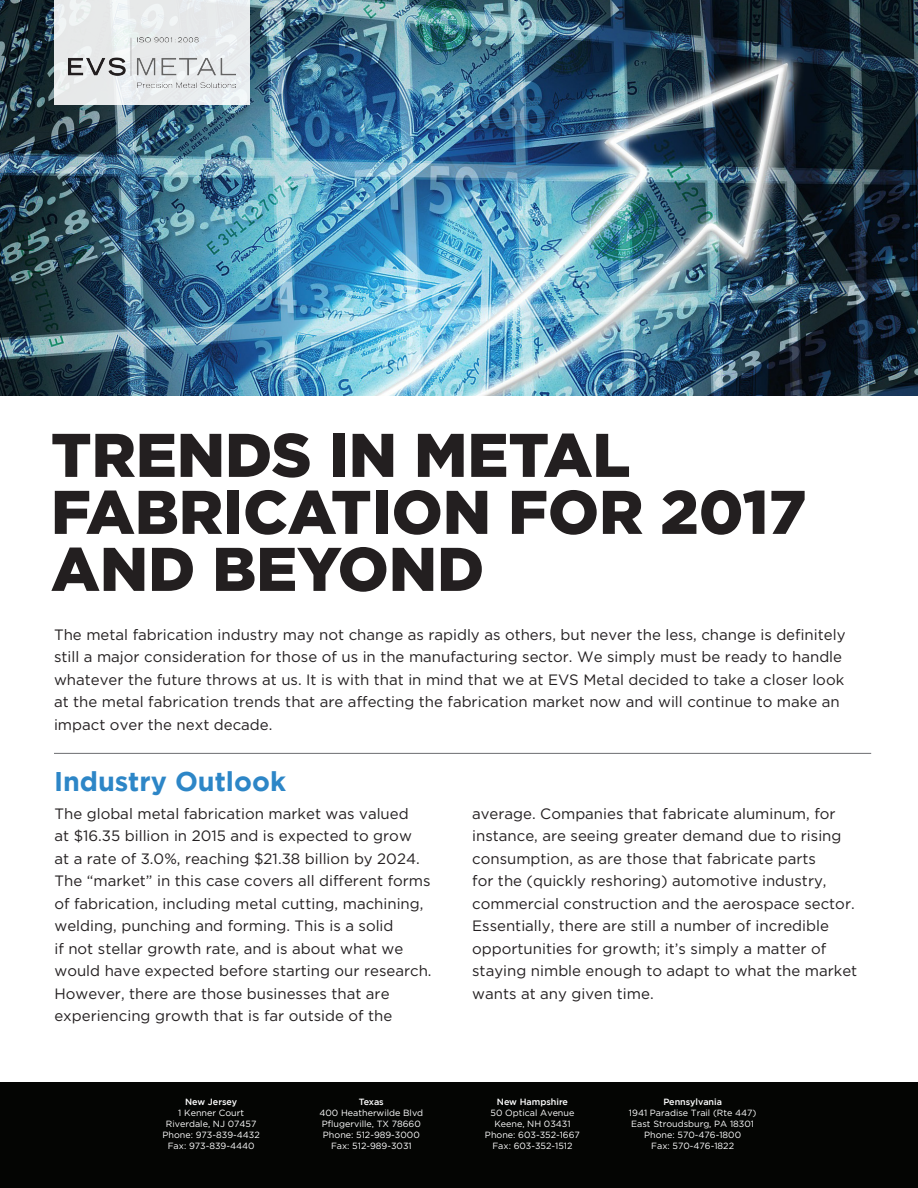
<style>
.page{position:relative;width:918px;height:1188px;background:#fff}
.page>*{position:absolute;margin:0;border:0;box-sizing:border-box;transform-origin:0 0}
.body{font:900 61.5px/57px "Gotham";color:#231f20}
.body-2{font:700 27px "Gotham";color:#2d86c7}
.body-3{font:15px/22.5px "Gotham";color:#231f20}
.t1{font:9px/10.8px "Gotham";color:#fff;text-align:center}
.t2{font:500 9px "Gotham";color:#fff}
</style>
<div class="page">
<div style="left:0;top:1082px;width:918px;height:106px;background:#040503"></div>
<img style="left:0;top:0;width:918px;height:396px">
<div style="left:54px;top:0;width:195px;height:105px;background:linear-gradient(to right,#eaeded,#e8ecee)"></div>
<img style="left:68px;top:37px;width:168px;height:50px">
<hr style="left:54px;top:753px;width:817px;height:1px;background:#6c6d70">
<p class="body" style="left:51px;top:425px;width:757px">TRENDS IN METAL<br>FABRICATION FOR 2017<br>AND BEYOND</p>
<p class="body-3" style="left:54px;top:623px;width:793px">The metal fabrication industry may not change as rapidly as others, but never the less, change is definitely still a major consideration for those of us in the manufacturing sector. We simply must be ready to handle whatever the future throws at us. It is with that in mind that we at EVS Metal decided to take a closer look at the metal fabrication trends that are affecting the fabrication market now and will continue to make an impact over the next decade.</p>
<p class="body-2" style="left:54px;top:766px;width:233px">Industry Outlook</p>
<p class="body-3" style="left:54px;top:802px;width:379px">The global metal fabrication market was valued<br>at $16.35 billion in 2015 and is expected to grow<br>at a rate of 3.0%, reaching $21.38 billion by 2024.<br>The “market” in this case covers all different forms of fabrication, including metal cutting, machining, welding, punching and forming. This is a solid<br>if not stellar growth rate, and is about what we would have expected before starting our research.<br>However, there are those businesses that are experiencing growth that is far outside of the</p>
<p class="body-3" style="left:472px;top:802px;width:387px">average. Companies that fabricate aluminum, for instance, are seeing greater demand due to rising consumption, as are those that fabricate parts<br>for the (quickly reshoring) automotive industry, commercial construction and the aerospace sector.<br>Essentially, there are still a number of incredible opportunities for growth; it’s simply a matter of staying nimble enough to adapt to what the market wants at any given time.</p>
<p class="t2" style="left:185px;top:1097px;width:54px">New Jersey</p>
<p class="t1" style="left:163px;top:1108px;width:99px">1 Kenner Court<br>Riverdale, NJ 07457<br>Phone: 973-839-4432<br>Fax: 973-839-4440</p>
<p class="t2" style="left:359px;top:1097px;width:26px">Texas</p>
<p class="t1" style="left:320px;top:1108px;width:105px">400 Heatherwilde Blvd<br>Pflugerville, TX 78660<br>Phone: 512-989-3000<br>Fax: 512-989-3031</p>
<p class="t2" style="left:497px;top:1097px;width:73px">New Hampshire</p>
<p class="t1" style="left:485px;top:1108px;width:97px">50 Optical Avenue<br>Keene, NH 03431<br>Phone: 603-352-1667<br>Fax: 603-352-1512</p>
<p class="t2" style="left:663px;top:1097px;width:60px">Pennsylvania</p>
<p class="t1" style="left:629px;top:1108px;width:129px">1941 Paradise Trail (Rte 447)<br>East Stroudsburg, PA 18301<br>Phone: 570-476-1800<br>Fax: 570-476-1822</p>
</div>
